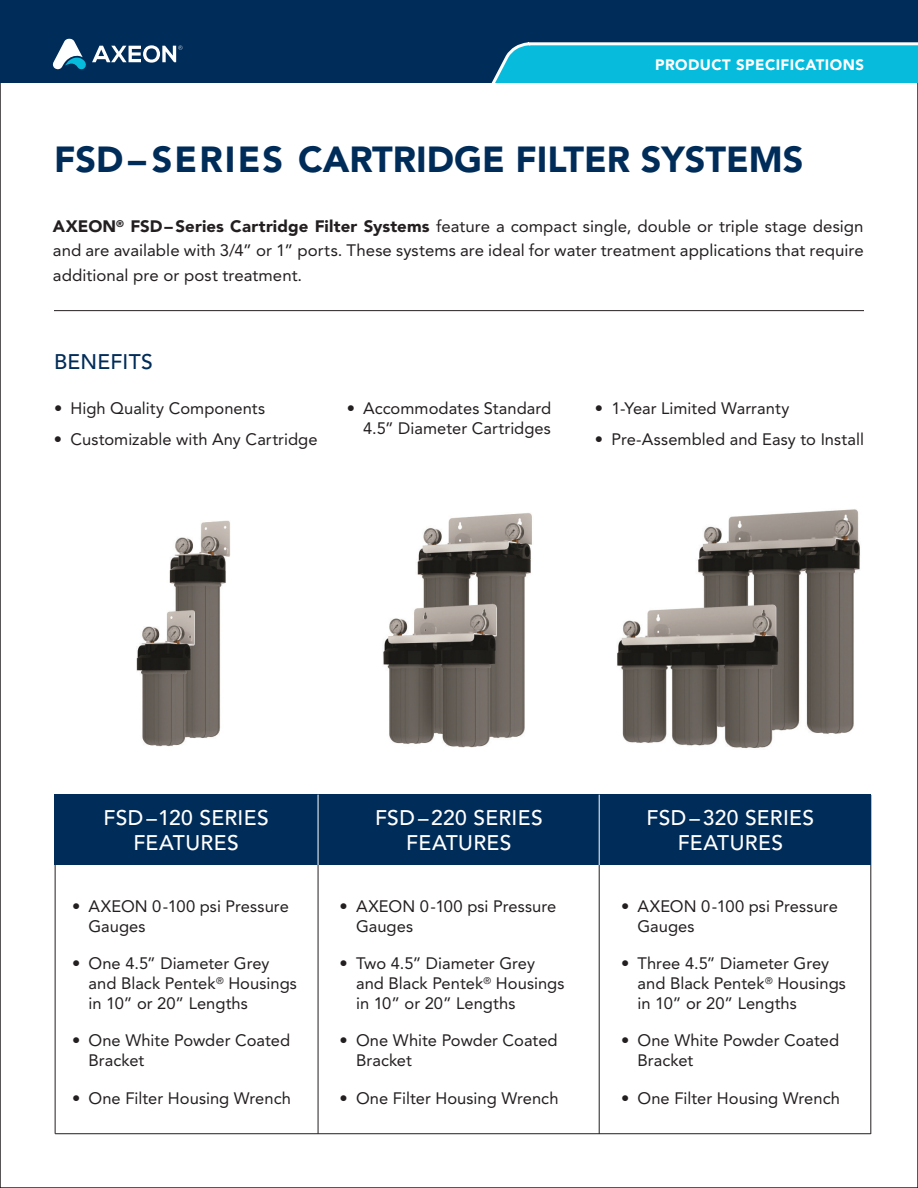
<style>
.page{position:relative;width:918px;height:1188px;background:#fff}
.page>*{position:absolute;margin:0;border:0;box-sizing:border-box;transform-origin:0 0}
.t1{font:900 36px "Avenir LT Std";color:#002c59}
.t2{font:500 21px/25.2px "Avenir LT Std";letter-spacing:.02em;color:#fff;text-align:center}
.t3{font:500 21px "Avenir LT Std";letter-spacing:.015em;color:#002c59}
.t4{font:16.5px/19.8px "Avenir LT Std";color:#231f20}
.t5{font:900 15px "Avenir LT Std";letter-spacing:.03em;color:#fff}
.s1{font-weight:900}
</style>
<div class="page">
<hr style="left:54px;top:310px;width:810px;height:1px;background:#231f20">
<hr style="left:55px;top:1133px;width:816px;height:1px;background:#231f20">
<hr style="left:318px;top:807px;width:1px;height:327px;background:#231f20">
<hr style="left:55px;top:795px;width:1px;height:339px;background:#231f20">
<hr style="left:599px;top:808px;width:1px;height:326px;background:#231f20">
<hr style="left:870px;top:795px;width:1px;height:339px;background:#231f20">
<img style="left:137px;top:521px;width:93px;height:226px">
<img style="left:383px;top:513px;width:149px;height:235px">
<img style="left:617px;top:509px;width:243px;height:240px">
<div style="left:55px;top:795px;width:816px;height:70px;background:#002c59"></div>
<hr style="left:318px;top:795px;width:1px;height:70px;background:#fff">
<hr style="left:599px;top:795px;width:1px;height:70px;background:#fff">
<div style="left:0;top:0;width:918px;height:82px;background:#002c59"></div>
<svg style="left:492px;top:42px;width:426px;height:40px;background:#1abbd9"></svg>
<svg style="left:53px;top:39px;width:130px;height:30px"></svg>
<p class="t5" style="left:655px;top:55px;width:210px">PRODUCT SPECIFICATIONS</p>
<h1 class="t1" style="left:54px;top:138px;width:751px">FSD– SERIES CARTRIDGE FILTER SYSTEMS</h1>
<p class="t4" style="left:53px;top:214px;width:812px;line-height:24.3px;text-align:justify"><span class="s1">AXEON</span><sup>®</sup> <span class="s1">FSD– Series Cartridge Filter Systems</span> feature a compact single, double or triple stage design and are available with 3/4” or 1” ports. These systems are ideal for water treatment applications that require additional pre or post treatment.</p>
<p class="t3" style="left:54px;top:349px;width:100px">BENEFITS</p>
<p class="t4" style="left:54px;top:398px;width:213px">• High Quality Components</p>
<p class="t4" style="left:54px;top:430px;width:265px">• Customizable with Any Cartridge</p>
<p class="t4" style="left:347px;top:398px;width:206px;text-align:right">• Accommodates Standard<br>4.5” Diameter Cartridges</p>
<p class="t4" style="left:595px;top:398px;width:196px">• 1-Year Limited Warranty</p>
<p class="t4" style="left:595px;top:430px;width:271px">• Pre-Assembled and Easy to Install</p>
<p class="t2" style="left:104px;top:806px;width:167px">FSD –120 SERIES<br>FEATURES</p>
<p class="t2" style="left:375px;top:806px;width:169px">FSD –220 SERIES<br>FEATURES</p>
<p class="t2" style="left:647px;top:806px;width:169px">FSD –320 SERIES<br>FEATURES</p>
<p class="t4" style="left:89px;top:896px;width:202px;text-indent:-17px">• AXEON 0-100 psi Pressure<br>Gauges</p>
<p class="t4" style="left:89px;top:954px;width:210px;text-indent:-17px">• One 4.5” Diameter Grey and Black Pentek<sup>®</sup> Housings in 10” or 20” Lengths</p>
<p class="t4" style="left:89px;top:1031px;width:203px;text-indent:-17px">• One White Powder Coated<br>Bracket</p>
<p class="t4" style="left:72px;top:1088px;width:220px">• One Filter Housing Wrench</p>
<p class="t4" style="left:356px;top:896px;width:202px;text-indent:-17px">• AXEON 0-100 psi Pressure<br>Gauges</p>
<p class="t4" style="left:356px;top:954px;width:210px;text-indent:-16px">• Two 4.5” Diameter Grey and Black Pentek<sup>®</sup> Housings in 10” or 20” Lengths</p>
<p class="t4" style="left:356px;top:1031px;width:203px;text-indent:-16px">• One White Powder Coated<br>Bracket</p>
<p class="t4" style="left:340px;top:1088px;width:220px">• One Filter Housing Wrench</p>
<p class="t4" style="left:638px;top:896px;width:202px;text-indent:-16px">• AXEON 0-100 psi Pressure<br>Gauges</p>
<p class="t4" style="left:638px;top:954px;width:210px;text-indent:-16px">• Three 4.5” Diameter Grey and Black Pentek<sup>®</sup> Housings in 10” or 20” Lengths</p>
<p class="t4" style="left:638px;top:1031px;width:203px;text-indent:-16px">• One White Powder Coated<br>Bracket</p>
<p class="t4" style="left:621px;top:1088px;width:220px">• One Filter Housing Wrench</p>
</div>
